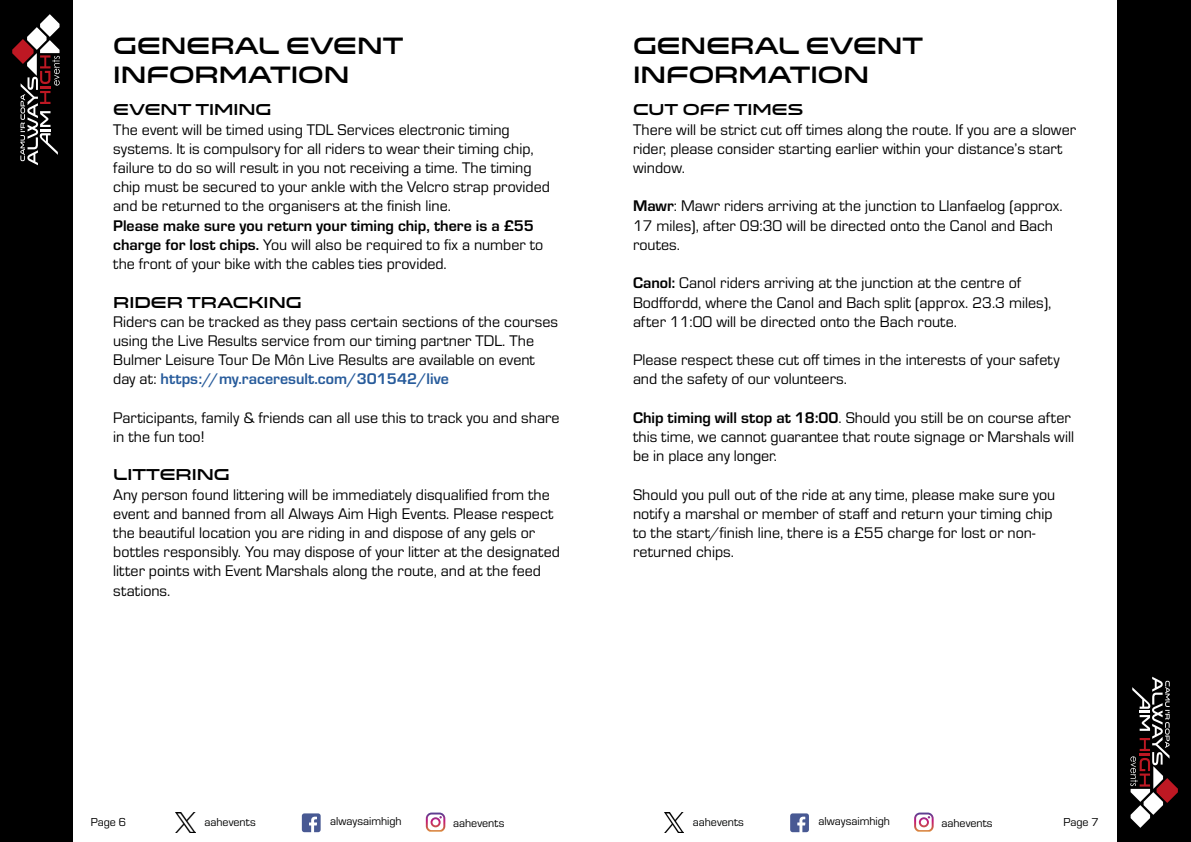
<style>
.page{position:relative;width:1191px;height:842px;background:#fff}
.page>*{position:absolute;margin:0;border:0;box-sizing:border-box;transform-origin:0 0}
.t1{font:24px/28.8px "Venera 900";color:#000}
.t2{font:16px/19.2px "Eurostile";color:#000}
.t3{font:16px "Venera 900";color:#000}
.t4{font:12px "Eurostile";color:#000}
.t5{font:12px "Eurostile";color:#010202}
.s1{font-weight:700}
.s2{font-weight:700;color:#275b9b}
</style>
<div class="page">
<div style="left:1117px;top:0;width:74px;height:842px;background:#000"></div>
<svg style="left:1130px;top:677px;width:47px;height:151px"></svg>
<div style="left:0;top:0;width:73px;height:842px;background:#000"></div>
<svg style="left:12px;top:14px;width:48px;height:151px"></svg>
<svg style="left:302px;top:813px;width:19px;height:19px"></svg>
<svg style="left:426px;top:812px;width:19px;height:20px"></svg>
<img style="left:176px;top:812px;width:19px;height:21px">
<svg style="left:790px;top:813px;width:19px;height:19px"></svg>
<svg style="left:914px;top:812px;width:19px;height:20px"></svg>
<img style="left:664px;top:812px;width:20px;height:21px">
<h1 class="t1" style="left:113px;top:32px;width:292px">GENERAL EVENT<br>INFORMATION</h1>
<p class="t3" style="left:113px;top:100px;width:160px">EVENT TIMING</p>
<p class="t2" style="left:113px;top:119px;width:438px">The event will be timed using TDL Services electronic timing systems. It is compulsory for all riders to wear their timing chip, failure to do so will result in you not receiving a time. The timing chip must be secured to your ankle with the Velcro strap provided and be returned to the organisers at the finish line.</p>
<p class="t2" style="left:113px;top:215px;width:431px"><span class="s1">Please make sure you return your timing chip, there is a £55 charge for lost chips.</span> You will also be required to fix a number to the front of your bike with the cables ties provided.</p>
<p class="t3" style="left:113px;top:292px;width:190px">RIDER TRACKING</p>
<p class="t2" style="left:113px;top:311px;width:446px">Riders can be tracked as they pass certain sections of the courses using the Live Results service from our timing partner TDL. The Bulmer Leisure Tour De Môn Live Results are available on event day at: <span class="s2">https://my.raceresult.com/301542/live</span></p>
<p class="t2" style="left:113px;top:407px;width:448px">Participants, family &amp; friends can all use this to track you and share in the fun too!</p>
<p class="t3" style="left:113px;top:465px;width:118px">LITTERING</p>
<p class="t2" style="left:113px;top:484px;width:448px">Any person found littering will be immediately disqualified from the event and banned from all Always Aim High Events. Please respect the beautiful location you are riding in and dispose of any gels or bottles responsibly. You may dispose of your litter at the designated litter points with Event Marshals along the route, and at the feed stations.</p>
<h1 class="t1" style="left:633px;top:32px;width:292px">GENERAL EVENT<br>INFORMATION</h1>
<p class="t3" style="left:633px;top:100px;width:172px">CUT OFF TIMES</p>
<p class="t2" style="left:633px;top:119px;width:444px">There will be strict cut off times along the route. If you are a slower rider, please consider starting earlier within your distance’s start window.</p>
<p class="t2" style="left:633px;top:196px;width:431px"><span class="s1">Mawr</span>: Mawr riders arriving at the junction to Llanfaelog (approx.<br>17 miles), after 09:30 will be directed onto the Canol and Bach routes.</p>
<p class="t2" style="left:633px;top:273px;width:420px"><span class="s1">Canol:</span> Canol riders arriving at the junction at the centre of<br>Bodffordd, where the Canol and Bach split (approx. 23.3 miles), after 11:00 will be directed onto the Bach route.</p>
<p class="t2" style="left:633px;top:349px;width:428px">Please respect these cut off times in the interests of your safety and the safety of our volunteers.</p>
<p class="t2" style="left:633px;top:407px;width:443px"><span class="s1">Chip timing will stop at 18:00</span>. Should you still be on course after this time, we cannot guarantee that route signage or Marshals will be in place any longer.</p>
<p class="t2" style="left:633px;top:484px;width:424px">Should you pull out of the ride at any time, please make sure you notify a marshal or member of staff and return your timing chip to the start/finish line, there is a £55 charge for lost or non&shy;returned chips.</p>
<p class="t4" style="left:91px;top:813px;width:37px">Page 6</p>
<p class="t5" style="left:204px;top:814px;width:53px">aahevents</p>
<p class="t4" style="left:330px;top:813px;width:73px">alwaysaimhigh</p>
<p class="t4" style="left:453px;top:814px;width:53px">aahevents</p>
<p class="t5" style="left:693px;top:814px;width:53px">aahevents</p>
<p class="t4" style="left:818px;top:813px;width:73px">alwaysaimhigh</p>
<p class="t4" style="left:941px;top:814px;width:53px">aahevents</p>
<p class="t4" style="left:1063px;top:813px;width:37px">Page 7</p>
</div>
